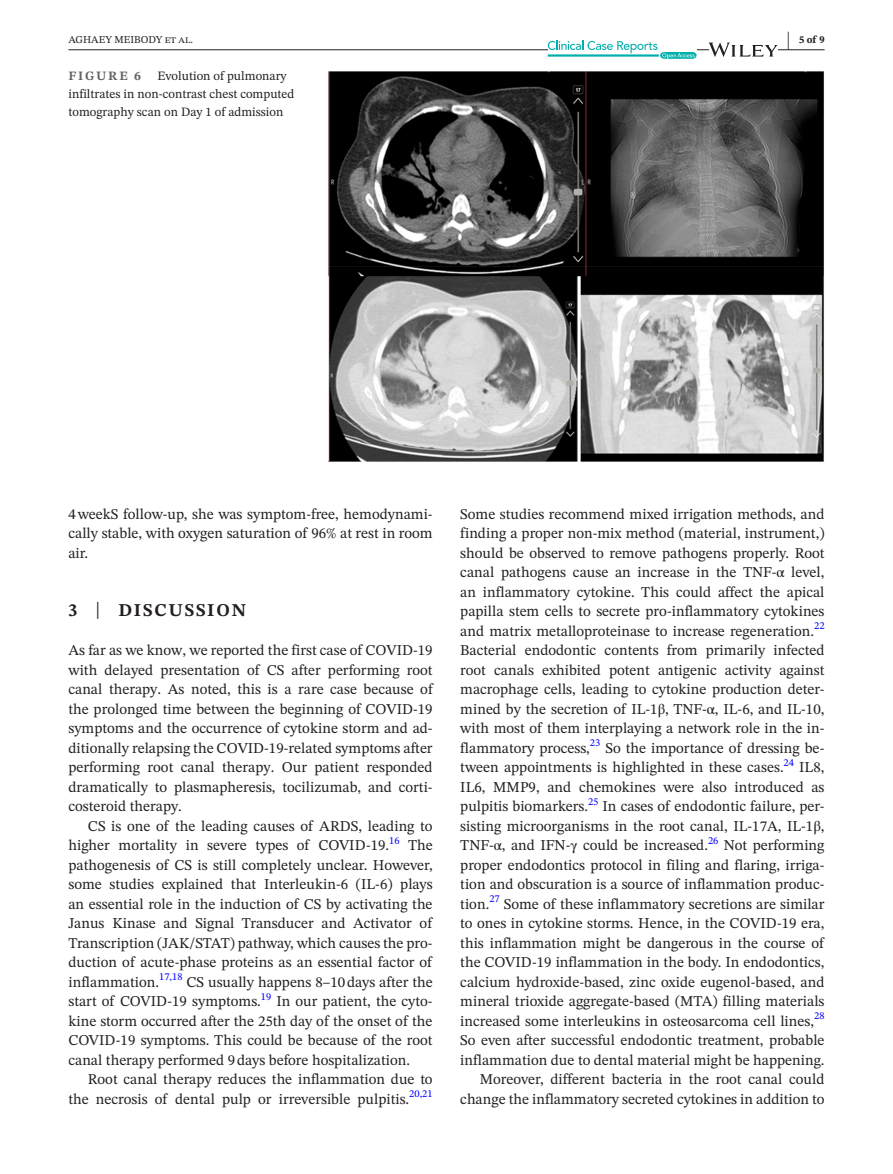
<style>
.page{position:relative;width:893px;height:1174px;background:#fff}
.page>*{position:absolute;margin:0;border:0;box-sizing:border-box;transform-origin:0 0}
.t1{font:700 21px "STIX Two Text";color:#231f20;scale:.42 1}
.t2{font:700 18px "STIX Two Text";letter-spacing:.1em;color:#231f20}
.t3{font:15px/19.5px "STIX Two Text";color:#231f20;text-align:justify}
.t4{font:12.75px/18px "STIX Two Text";color:#231f20}
.t5{font:700 12.75px "STIX Two Text";letter-spacing:.14em;color:#636366}
.t6{font:10.5px "STIX Two Text";color:#00f}
.t7{font:10.5px "STIX Two Text";color:#231f20}
.t8{font:700 10.5px "STIX Two Text";color:#231f20}
.s1{font-weight:400;font-size:23.7px}
.s2{font-family:"STIX"}
</style>
<div class="page">
<hr style="left:68px;top:49px;width:756px;height:1px;background:#231f20">
<svg style="left:548px;top:41px;width:148px;height:18px"></svg>
<svg style="left:709px;top:43px;width:68px;height:14px"></svg>
<img style="left:328px;top:71px;width:496px;height:391px">
<h1 class="t1" style="left:787px;top:24px;width:8px">|</h1>
<p class="t7" style="left:68px;top:32px;width:126px">AGHAEY MEIBODY et al.</p>
<p class="t8" style="left:799px;top:32px;width:27px">5 of 9</p>
<p class="t4" style="left:68px;top:66px;width:227px;text-indent:89px">Evolution of pulmonary infiltrates in non-contrast chest computed tomography scan on Day 1 of admission</p>
<p class="t5" style="left:68px;top:66px;width:74px">FIGURE 6</p>
<p class="t3" style="left:68px;top:504px;width:366px">4weekS follow-up, she was symptom-free, hemodynami&shy;cally stable, with oxygen saturation of 96% at rest in room air.</p>
<p class="t2" style="left:68px;top:597px;width:179px">3 <span class="s1">|</span> DISCUSSION</p>
<p class="t3" style="left:68px;top:640px;width:366px">As far as we know, we reported the first case of COVID-19 with delayed presentation of CS after performing root canal therapy. As noted, this is a rare case because of the prolonged time between the beginning of COVID-19 symptoms and the occurrence of cytokine storm and ad&shy;ditionally relapsing the COVID-19-related symptoms after performing root canal therapy. Our patient responded dramatically to plasmapheresis, tocilizumab, and corti&shy;costeroid therapy.</p>
<p class="t3" style="left:68px;top:816px;width:366px;text-indent:20px">CS is one of the leading causes of ARDS, leading to higher mortality in severe types of COVID-19.</p>
<p class="t6" style="left:389px;top:832px;width:12px">16</p>
<p class="t3" style="left:68px;top:835px;width:366px;text-indent:340px">The pathogenesis of CS is still completely unclear. However, some studies explained that Interleukin-6 (IL-6) plays an essential role in the induction of CS by activating the Janus Kinase and Signal Transducer and Activator of Transcription (JAK/STAT) pathway, which causes the pro&shy;duction of acute-phase proteins as an essential factor of inflammation.</p>
<p class="t6" style="left:159px;top:969px;width:25px">17,18</p>
<p class="t3" style="left:68px;top:972px;width:366px;text-indent:118px">CS usually happens 8–10days after the start of COVID-19 symptoms.</p>
<p class="t6" style="left:261px;top:988px;width:12px">19</p>
<p class="t3" style="left:68px;top:991px;width:366px;text-indent:208px">In our patient, the cyto&shy;kine storm occurred after the 25th day of the onset of the COVID-19 symptoms. This could be because of the root canal therapy performed 9days before hospitalization.</p>
<p class="t3" style="left:68px;top:1069px;width:366px;text-indent:20px">Root canal therapy reduces the inflammation due to the necrosis of dental pulp or irreversible pulpitis.</p>
<p class="t6" style="left:409px;top:1086px;width:25px">20,21</p>
<p class="t3" style="left:460px;top:504px;width:366px">Some studies recommend mixed irrigation methods, and finding a proper non-mix method (material, instrument,) should be observed to remove pathogens properly. Root canal pathogens cause an increase in the TNF-<span class="s2">α</span> level, an inflammatory cytokine. This could affect the apical papilla stem cells to secrete pro-inflammatory cytokines and matrix metalloproteinase to increase regeneration.<sup>22<br></sup>Bacterial endodontic contents from primarily infected root canals exhibited potent antigenic activity against macrophage cells, leading to cytokine production deter&shy;mined by the secretion of IL-1<span class="s2">β</span>, TNF-<span class="s2">α</span>, IL-6, and IL-10, with most of them interplaying a network role in the in&shy;flammatory process,</p>
<p class="t6" style="left:590px;top:735px;width:12px">23</p>
<p class="t3" style="left:460px;top:738px;width:366px;text-indent:145px">So the importance of dressing be&shy;tween appointments is highlighted in these cases.</p>
<p class="t6" style="left:784px;top:754px;width:12px">24</p>
<p class="t3" style="left:460px;top:757px;width:366px;text-indent:339px">IL8, IL6, MMP9, and chemokines were also introduced as pulpitis biomarkers.</p>
<p class="t6" style="left:588px;top:793px;width:12px">25</p>
<p class="t3" style="left:460px;top:796px;width:366px;text-indent:142px">In cases of endodontic failure, per&shy;sisting microorganisms in the root canal, IL-17A, IL-1<span class="s2">β</span>, TNF-<span class="s2">α</span>, and IFN-<span class="s2">γ</span> could be increased.</p>
<p class="t6" style="left:708px;top:832px;width:12px">26</p>
<p class="t3" style="left:460px;top:835px;width:366px;text-indent:264px">Not performing proper endodontics protocol in filing and flaring, irriga&shy;tion and obscuration is a source of inflammation produc&shy;tion.</p>
<p class="t6" style="left:489px;top:891px;width:12px">27</p>
<p class="t3" style="left:460px;top:894px;width:366px;text-indent:44px">Some of these inflammatory secretions are similar to ones in cytokine storms. Hence, in the COVID-19 era, this inflammation might be dangerous in the course of the COVID-19 inflammation in the body. In endodontics, calcium hydroxide-based, zinc oxide eugenol-based, and mineral trioxide aggregate-based (MTA) filling materials increased some interleukins in osteosarcoma cell lines,</p>
<p class="t6" style="left:814px;top:1008px;width:12px">28</p>
<p class="t3" style="left:460px;top:1030px;width:366px;text-align:right">So even after successful endodontic treatment, probable inflammation due to dental material might be happening.<br>Moreover, different bacteria in the root canal could change the inflammatory secreted cytokines in addition to</p>
</div>
